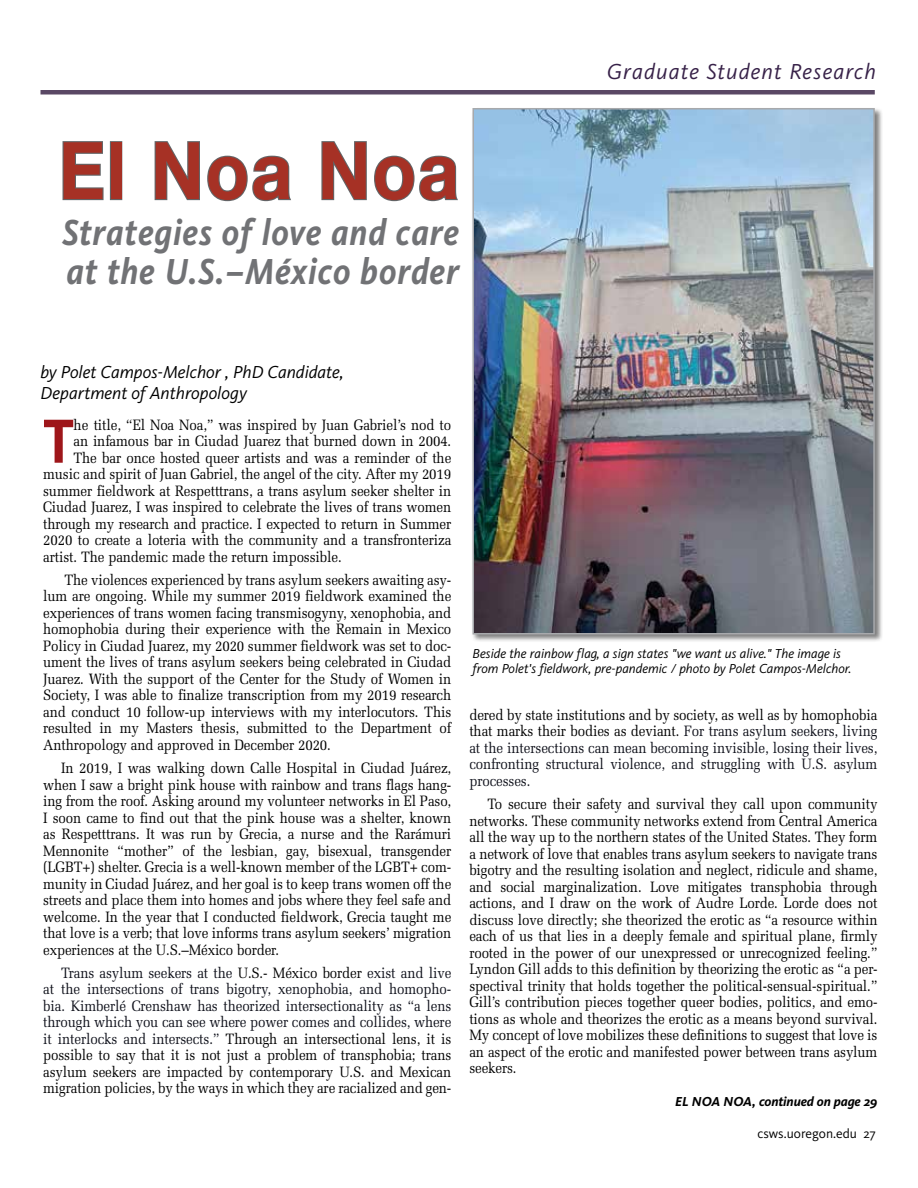
<style>
.page{position:relative;width:918px;height:1188px;background:#fff}
.page>*{position:absolute;margin:0;border:0;box-sizing:border-box;transform-origin:0 0}
.t1{font:700 79.5px "Helvetica Neue";letter-spacing:.025em;color:#a63125;scale:.9 1}
.t2{font:700 64.5px "Kievit Pro";color:#9e161a;scale:.89 1}
.t3{font:italic 700 37.5px/39px "Kievit Pro";letter-spacing:.025em;color:#717275;scale:.9 1}
.t4{font:italic 22.5px "Kievit Pro";letter-spacing:.05em;color:#372148}
.t5{font:italic 18px/21px "Kievit Pro";color:#000}
.t6{font:15px/16.5px "Melior";letter-spacing:-.01em;color:#000;text-align:justify;scale:.89 1}
.t7{font:15px/16.5px "Melior";letter-spacing:-.01em;color:#0e101a;text-align:justify;scale:.89 1}
.t8{font:italic 13.5px/15px "Kievit Pro";color:#000}
.t9{font:italic 700 13.5px "Kievit Pro";letter-spacing:-.01em;color:#000}
.t10{font:13.5px "Kievit Pro";color:#000}
.s1{color:#000}
</style>
<div class="page">
<hr style="left:40px;top:90px;width:835px;height:4px;background:#5a4865">
<svg style="left:62px;top:141px;width:42px;height:60px"></svg>
<div style="left:110px;top:141px;width:12px;height:59px;border:2px solid #636466"></div>
<svg style="left:154px;top:141px;width:137px;height:61px"></svg>
<svg style="left:321px;top:141px;width:137px;height:61px"></svg>
<div style="left:471px;top:107px;width:412px;height:535px;background:#000;opacity:.5"></div>
<img style="left:472px;top:107px;width:404px;height:528px">
<h1 class="t1" style="left:59px;top:121px;width:446px">El Noa Noa</h1>
<h3 class="t3" style="left:62px;top:213px;width:442px">Strategies of love and care at the U.S.–México border</h3>
<h3 class="t4" style="left:607px;top:58px;width:271px">Graduate Student Research</h3>
<p class="t5" style="left:40px;top:362px;width:305px">by Polet Campos-Melchor , PhD Candidate,<br>Department of Anthropology</p>
<h2 class="t2" style="left:43px;top:403px;width:36px">T</h2>
<p class="t6" style="left:73px;top:416px;width:426px">he title, “El Noa Noa,” was inspired by Juan Gabriel’s nod to</p>
<p class="t6" style="left:73px;top:433px;width:426px">an infamous bar in Ciudad Juarez that burned down in 2004.</p>
<p class="t6" style="left:73px;top:449px;width:426px">The bar once hosted queer artists and was a reminder of the</p>
<p class="t6" style="left:43px;top:466px;width:460px">music and spirit of Juan Gabriel, the angel of the city. After my 2019</p>
<p class="t6" style="left:43px;top:482px;width:460px">summer fieldwork at Respetttrans, a trans asylum seeker shelter in</p>
<p class="t6" style="left:43px;top:499px;width:460px">Ciudad Juarez, I was inspired to celebrate the lives of trans women</p>
<p class="t6" style="left:43px;top:515px;width:460px">through my research and practice. I expected to return in Summer</p>
<p class="t6" style="left:43px;top:532px;width:460px">2020 to create a loteria with the community and a transfronteriza</p>
<p class="t6" style="left:43px;top:548px;width:337px">artist. The pandemic made the return impossible.</p>
<p class="t6" style="left:43px;top:572px;width:460px;text-indent:21px">The violences experienced by trans asylum seekers awaiting asy&shy;lum are ongoing. While my summer 2019 fieldwork examined the experiences of trans women facing transmisogyny, xenophobia, and homophobia during their experience with the Remain in Mexico Policy in Ciudad Juarez, my 2020 summer fieldwork was set to doc&shy;ument the lives of trans asylum seekers being celebrated in Ciudad Juarez. With the support of the Center for the Study of Women in Society, I was able to finalize transcription from my 2019 research and conduct 10 follow-up interviews with my interlocutors. This resulted in my Masters thesis, submitted to the Department of Anthropology and approved in December 2020.</p>
<p class="t6" style="left:43px;top:760px;width:460px;text-indent:18px">In 2019, I was walking down Calle Hospital in Ciudad Juárez, when I saw a bright pink house with rainbow and trans flags hang&shy;ing from the roof. Asking around my volunteer networks in El Paso, I soon came to find out that the pink house was a shelter, known as Respetttrans. It was run by Grecia, a nurse and the Rarámuri Mennonite “mother” of the lesbian, gay, bisexual, transgender (LGBT+) shelter. Grecia is a well-known member of the LGBT+ com&shy;munity in Ciudad Juárez, and her goal is to keep trans women off the streets and place them into homes and jobs where they feel safe and welcome. In the year that I conducted fieldwork, Grecia taught me that love is a verb; that love informs trans asylum seekers’ migration experiences at the U.S.–México border.</p>
<p class="t7" style="left:43px;top:965px;width:460px;text-indent:18px">Trans asylum seekers at the <span class="s1">U.S.- México border</span> exist and live at the intersections of trans bigotry, xenophobia, and homopho&shy;bia. Kimberlé Crenshaw has theorized intersectionality as “a lens through which you can see where power comes and collides, where it interlocks and intersects.” <span class="s1">Through an intersectional lens, it is possible to say that it is not just a problem of transphobia; trans asylum seekers are impacted by contemporary U.S. and Mexican migration policies, by the ways in which they are racialized and gen-</span></p>
<p class="t8" style="left:472px;top:646px;width:381px">Beside the rainbow flag, a sign states "we want us alive." The image is from Polet's fieldwork, pre-pandemic / photo by Polet Campos-Melchor.</p>
<p class="t7" style="left:469px;top:707px;width:460px"><span class="s1">dered by state institutions and by society, as well as by homophobia that marks their bodies as deviant.</span> For trans asylum seekers, living at the intersections can mean becoming invisible, losing their lives, confronting structural violence, and struggling with U.S. asylum processes.</p>
<p class="t6" style="left:469px;top:796px;width:460px;text-indent:18px">To secure their safety and survival they call upon community networks. These community networks extend from Central America all the way up to the northern states of the United States. They form a network of love that enables trans asylum seekers to navigate trans bigotry and the resulting isolation and neglect, ridicule and shame, and social marginalization. Love mitigates transphobia through actions, and I draw on the work of Audre Lorde. Lorde does not discuss love directly; she theorized the erotic as “a resource within each of us that lies in a deeply female and spiritual plane, firmly rooted in the power of our unexpressed or unrecognized feeling.” Lyndon Gill adds to this definition by theorizing the erotic as “a per&shy;spectival trinity that holds together the political-sensual-spiritual.” Gill’s contribution pieces together queer bodies, politics, and emo&shy;tions as whole and theorizes the erotic as a means beyond survival.<br>My concept of love mobilizes these definitions to suggest that love is an aspect of the erotic and manifested power between trans asylum seekers.</p>
<p class="t9" style="left:675px;top:1093px;width:204px">EL NOA NOA, continued on page 29</p>
<p class="t10" style="left:757px;top:1126px;width:120px">csws.uoregon.edu 27</p>
</div>
